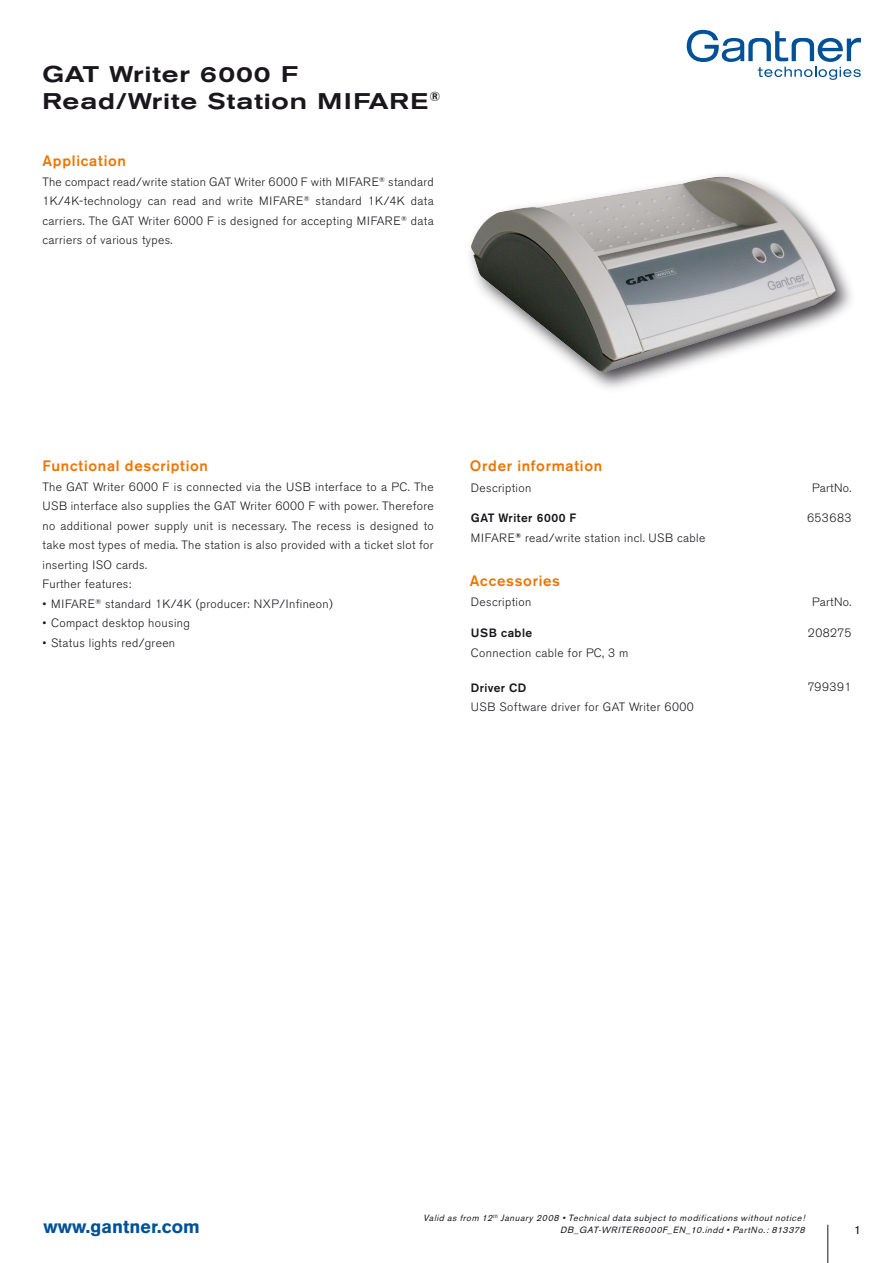
<style>
.page{position:relative;width:893px;height:1263px;background:#fff}
.page>*{position:absolute;margin:0;border:0;box-sizing:border-box;transform-origin:0 0}
.t1{font:500 expanded 22.5px/27px "Akzidenz Grotesk BE";letter-spacing:.04em;color:#1a171c}
.t2{font:900 18px "Akzidenz Grotesk";color:#005198}
.t3{font:500 15px "Akzidenz Grotesk BE";letter-spacing:.05em;color:#ed7504}
.t4{font:300 12px/19.5px "Akzidenz Grotesk BE";letter-spacing:.03em;color:#1a171c}
.t5{font:500 12px "Akzidenz Grotesk BE";letter-spacing:.03em;color:#1a171c}
.t6{font:12px "Akzidenz Grotesk BE";color:#1a171c}
.t7{font:italic 9px/12px "Akzidenz Grotesk BE";color:#1a171c;text-align:right}
.s1{font-weight:500}
</style>
<div class="page">
<svg style="left:687px;top:30px;width:174px;height:50px"></svg>
<hr style="left:827px;top:1225px;width:1px;height:38px;background:#1a171c">
<img style="left:470px;top:175px;width:382px;height:214px">
<h1 class="t1" style="left:43px;top:61px;width:399px">GAT Writer 6000 F<br>Read/Write Station MIFARE<sup>®</sup></h1>
<p class="t3" style="left:43px;top:152px;width:85px">Application</p>
<p class="t4" style="left:43px;top:172px;width:393px;text-align:justify">The compact read/write station GAT Writer 6000 F with MIFARE<sup>®</sup> standard 1K/4K-technology can read and write MIFARE<sup>®</sup> standard 1K/4K data carriers. The GAT Writer 6000 F is designed for accepting MIFARE<sup>®</sup> data carriers of various types.</p>
<p class="t3" style="left:43px;top:457px;width:167px">Functional description</p>
<p class="t4" style="left:43px;top:477px;width:393px">The GAT Writer 6000 F is connected via the USB interface to a PC. The USB interface also supplies the GAT Writer 6000 F with power. Therefore no additional power supply unit is necessary. The recess is designed to take most types of media. The station is also provided with a ticket slot for inserting ISO cards.<br>Further features:</p>
<p class="t4" style="left:43px;top:594px;width:292px">• MIFARE<sup>®</sup> standard 1K/4K (producer: NXP/Infineon)</p>
<p class="t4" style="left:43px;top:613px;width:149px">• Compact desktop housing</p>
<p class="t4" style="left:43px;top:633px;width:134px">• Status lights red/green</p>
<p class="t3" style="left:470px;top:457px;width:134px">Order information</p>
<p class="t4" style="left:471px;top:478px;width:62px">Description</p>
<p class="t4" style="left:812px;top:478px;width:41px">PartNo.</p>
<p class="t4" style="left:471px;top:509px;width:236px"><span class="s1">GAT Writer 6000 F<br></span>MIFARE<sup>®</sup> read/write station incl. USB cable</p>
<p class="t4" style="left:807px;top:508px;width:46px">653683</p>
<p class="t3" style="left:470px;top:571px;width:92px">Accessories</p>
<p class="t4" style="left:471px;top:593px;width:62px">Description</p>
<p class="t4" style="left:812px;top:593px;width:41px">PartNo.</p>
<p class="t5" style="left:471px;top:626px;width:63px">USB cable</p>
<p class="t4" style="left:471px;top:643px;width:159px">Connection cable for PC, 3 m</p>
<p class="t4" style="left:808px;top:623px;width:45px">208275</p>
<p class="t5" style="left:471px;top:680px;width:57px">Driver CD</p>
<p class="t4" style="left:471px;top:697px;width:224px">USB Software driver for GAT Writer 6000</p>
<p class="t4" style="left:808px;top:677px;width:45px">799391</p>
<p class="t7" style="left:423px;top:1212px;width:386px">Valid as from 12<sup>th</sup> January 2008 • Technical data subject to modifications without notice!<br>DB_GAT-WRITER6000F_EN_10.indd • PartNo.: 813378</p>
<h2 class="t2" style="left:44px;top:1215px;width:158px">www.gantner.com</h2>
<p class="t6" style="left:854px;top:1222px;width:8px">1</p>
</div>
